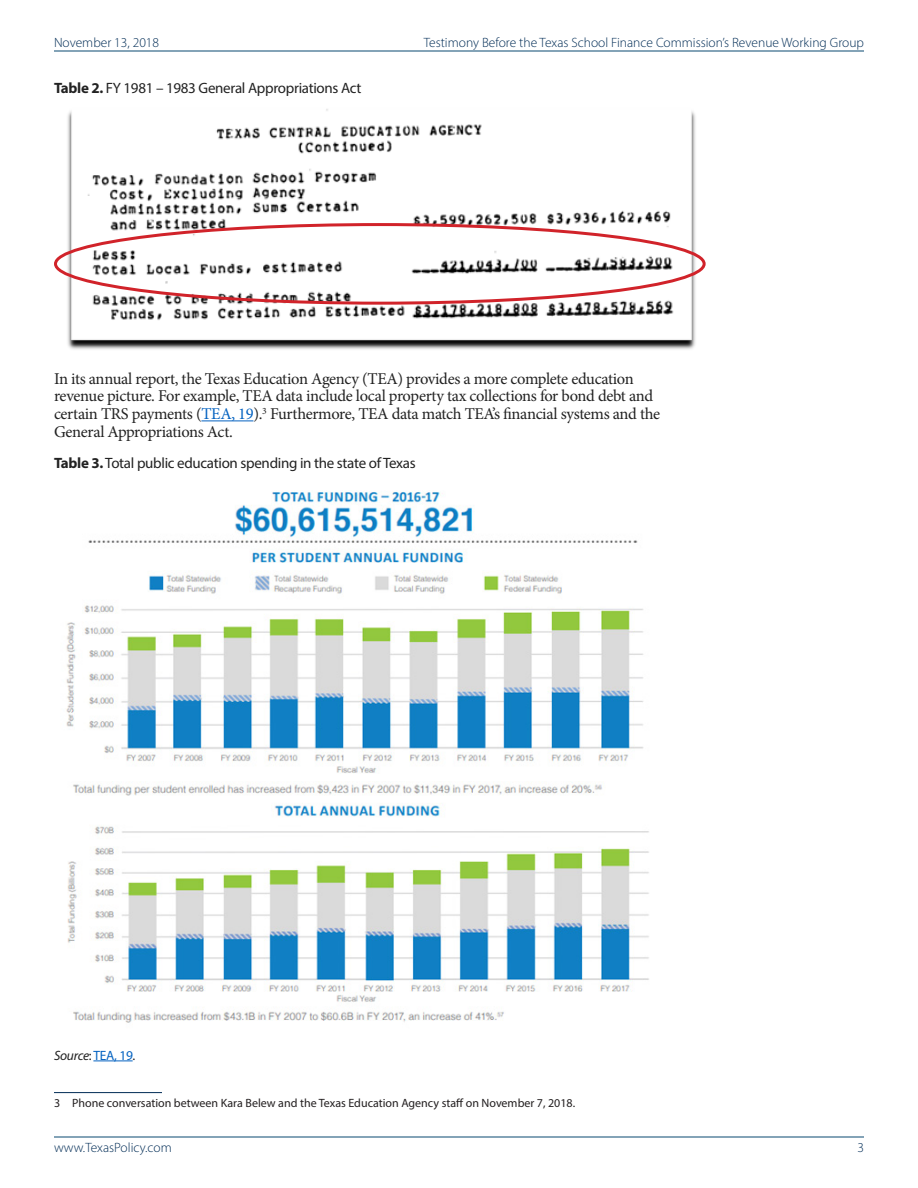
<style>
.page{position:relative;width:918px;height:1188px;background:#fff}
.page>*{position:absolute;margin:0;border:0;box-sizing:border-box;transform-origin:0 0}
.t1{font:16.5px/17.9px "Minion Pro";letter-spacing:-.02em;color:#222}
.t2{font:15px "Myriad Pro";letter-spacing:-.02em;color:#222}
.t3{font:300 13.5px "Myriad Pro";color:#002c55}
.t4{font:italic 13.5px "Myriad Pro";letter-spacing:-.02em;color:#222}
.footnote{font:12px "Myriad Pro";color:#231f20}
.s1{font-weight:700}
.s2{color:#0563c1}
.s3{font-style:normal}
.s4{font-style:normal;color:#0563c1}
</style>
<div class="page">
<hr style="left:54px;top:51px;width:810px;height:1px;background:#094870">
<hr style="left:54px;top:1137px;width:810px;height:1px;background:#094870">
<hr style="left:201px;top:420px;width:52px;height:1px;background:#0563c1">
<hr style="left:93px;top:1061px;width:40px;height:1px;background:#0563c1">
<img style="left:64px;top:109px;width:634px;height:241px">
<div style="left:54px;top:223px;width:652px;height:82px;border:3px solid #d1232a;border-radius:50%"></div>
<img style="left:66px;top:491px;width:583px;height:532px">
<hr style="left:54px;top:1092px;width:108px;height:1px;background:#002c55">
<p class="t3" style="left:54px;top:34px;width:107px">November 13, 2018</p>
<p class="t3" style="left:424px;top:34px;width:442px">Testimony Before the Texas School Finance Commission’s Revenue Working Group</p>
<p class="t2" style="left:54px;top:79px;width:309px"><span class="s1">Table 2.</span> FY 1981 – 1983 General Appropriations Act</p>
<p class="t1" style="left:54px;top:370px;width:608px">In its annual report, the Texas Education Agency (TEA) provides a more complete education revenue picture. For example, TEA data include local property tax collections for bond debt and certain TRS payments (<span class="s2">TEA, 19</span>).<sup>3</sup> Furthermore, TEA data match TEA’s financial systems and the General Appropriations Act.</p>
<p class="t2" style="left:54px;top:454px;width:363px"><span class="s1">Table 3.</span> Total public education spending in the state of Texas</p>
<p class="t4" style="left:54px;top:1047px;width:83px">Source<span class="s3">:</span> <span class="s4">TEA, 19</span><span class="s3">.</span></p>
<p class="footnote" style="left:54px;top:1096px;width:523px">3 Phone conversation between Kara Belew and the Texas Education Agency staff on November 7, 2018.</p>
<p class="t3" style="left:54px;top:1139px;width:119px">www.TexasPolicy.com</p>
<p class="t3" style="left:857px;top:1139px;width:8px">3</p>
</div>
